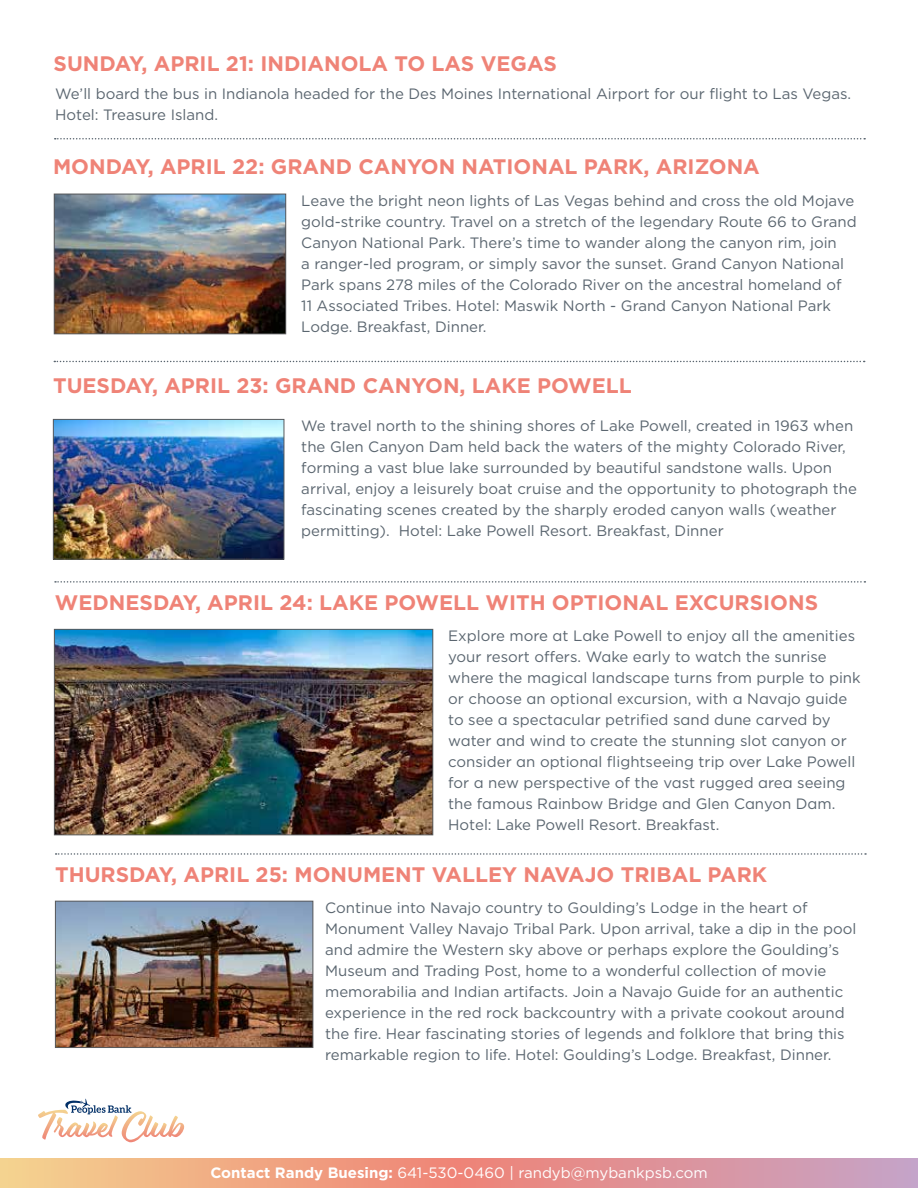
<style>
.page{position:relative;width:918px;height:1188px;background:#fff}
.page>*{position:absolute;margin:0;border:0;box-sizing:border-box;transform-origin:0 0}
.t1{font:700 21px "Gotham";color:#ef8377}
.t2{font:15px/21px "Gotham";color:#5b6670}
.t3{font:15px "Gotham";color:#fff}
.s1{font-weight:700}
</style>
<div class="page">
<svg style="left:0;top:1159px;width:918px;height:29px;background:#e59f91"></svg>
<img style="left:56px;top:196px;width:228px;height:136px">
<div style="left:54px;top:194px;width:232px;height:140px;border:1px solid #58595b"></div>
<svg style="left:55px;top:138px;width:810px;height:2px"></svg>
<svg style="left:54px;top:361px;width:811px;height:1px"></svg>
<img style="left:55px;top:421px;width:227px;height:136px">
<div style="left:53px;top:419px;width:231px;height:140px;border:1px solid #58595b"></div>
<img style="left:56px;top:631px;width:375px;height:202px">
<div style="left:54px;top:629px;width:379px;height:206px;border:1px solid #58595b"></div>
<svg style="left:55px;top:581px;width:810px;height:2px"></svg>
<svg style="left:56px;top:853px;width:810px;height:2px"></svg>
<img style="left:57px;top:903px;width:254px;height:143px">
<div style="left:55px;top:901px;width:258px;height:147px;border:1px solid #58595b"></div>
<svg style="left:38px;top:1099px;width:146px;height:43px"></svg>
<h1 class="t1" style="left:54px;top:49px;width:505px">SUNDAY, APRIL 21: INDIANOLA TO LAS VEGAS</h1>
<p class="t2" style="left:55px;top:82px;width:798px">We’ll board the bus in Indianola headed for the Des Moines International Airport for our flight to Las Vegas.<br>Hotel: Treasure Island.</p>
<h1 class="t1" style="left:53px;top:153px;width:708px">MONDAY, APRIL 22: GRAND CANYON NATIONAL PARK, ARIZONA</h1>
<p class="t2" style="left:301px;top:190px;width:557px">Leave the bright neon lights of Las Vegas behind and cross the old Mojave gold-strike country. Travel on a stretch of the legendary Route 66 to Grand Canyon National Park. There’s time to wander along the canyon rim, join<br>a ranger-led program, or simply savor the sunset. Grand Canyon National Park spans 278 miles of the Colorado River on the ancestral homeland of<br>11 Associated Tribes. Hotel: Maswik North - Grand Canyon National Park Lodge. Breakfast, Dinner.</p>
<h1 class="t1" style="left:53px;top:371px;width:580px">TUESDAY, APRIL 23: GRAND CANYON, LAKE POWELL</h1>
<p class="t2" style="left:301px;top:415px;width:557px">We travel north to the shining shores of Lake Powell, created in 1963 when the Glen Canyon Dam held back the waters of the mighty Colorado River, forming a vast blue lake surrounded by beautiful sandstone walls. Upon arrival, enjoy a leisurely boat cruise and the opportunity to photograph the fascinating scenes created by the sharply eroded canyon walls (weather permitting). Hotel: Lake Powell Resort. Breakfast, Dinner</p>
<h1 class="t1" style="left:55px;top:589px;width:765px">WEDNESDAY, APRIL 24: LAKE POWELL WITH OPTIONAL EXCURSIONS</h1>
<p class="t2" style="left:448px;top:625px;width:414px">Explore more at Lake Powell to enjoy all the amenities your resort offers. Wake early to watch the sunrise where the magical landscape turns from purple to pink or choose an optional excursion, with a Navajo guide to see a spectacular petrified sand dune carved by water and wind to create the stunning slot canyon or consider an optional flightseeing trip over Lake Powell for a new perspective of the vast rugged area seeing the famous Rainbow Bridge and Glen Canyon Dam.<br>Hotel: Lake Powell Resort. Breakfast.</p>
<h1 class="t1" style="left:55px;top:861px;width:714px">THURSDAY, APRIL 25: MONUMENT VALLEY NAVAJO TRIBAL PARK</h1>
<p class="t2" style="left:325px;top:897px;width:533px">Continue into Navajo country to Goulding’s Lodge in the heart of Monument Valley Navajo Tribal Park. Upon arrival, take a dip in the pool and admire the Western sky above or perhaps explore the Goulding’s Museum and Trading Post, home to a wonderful collection of movie memorabilia and Indian artifacts. Join a Navajo Guide for an authentic experience in the red rock backcountry with a private cookout around the fire. Hear fascinating stories of legends and folklore that bring this remarkable region to life. Hotel: Goulding’s Lodge. Breakfast, Dinner.</p>
<p class="t3" style="left:210px;top:1163px;width:499px"><span class="s1">Contact Randy Buesing:</span> 641-530-0460 | randyb@mybankpsb.com</p>
</div>
